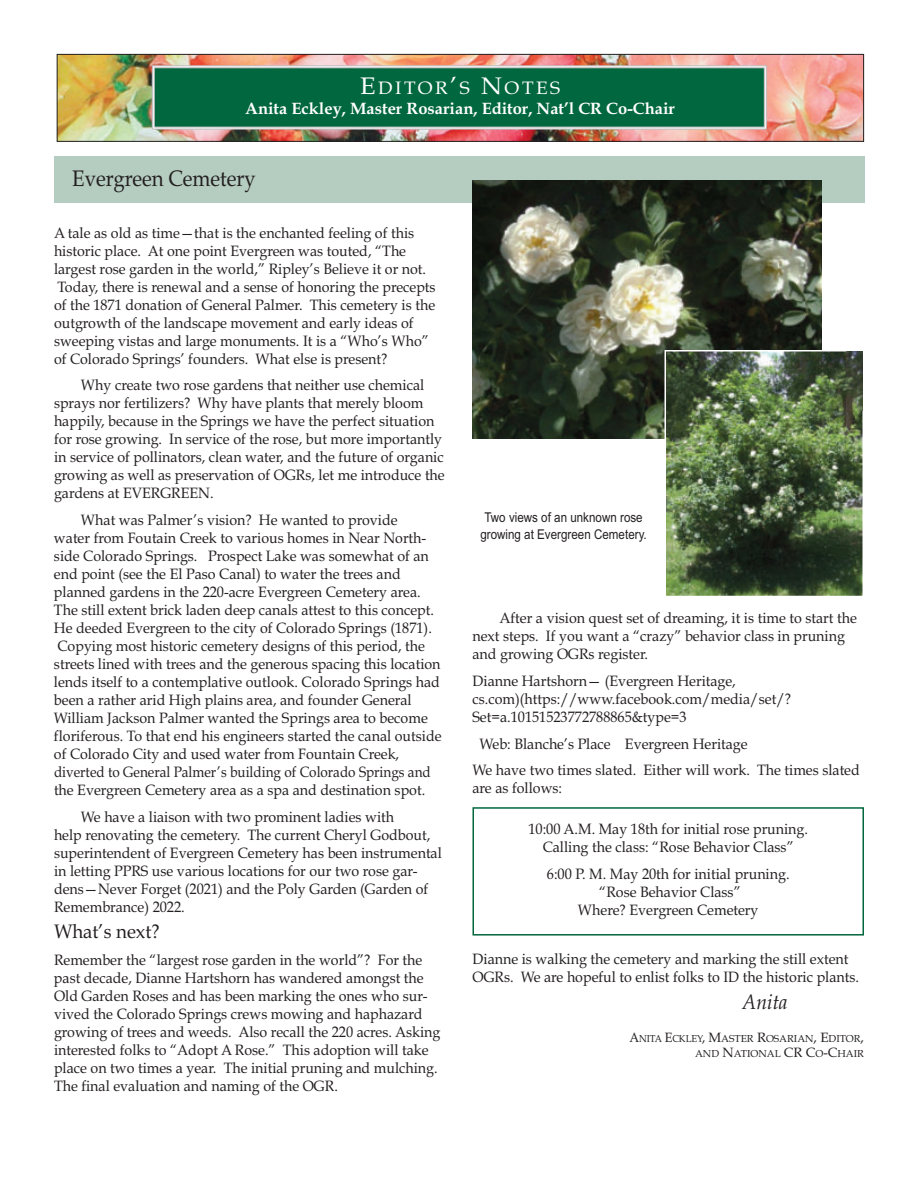
<style>
.page{position:relative;width:918px;height:1188px;background:#fff}
.page>*{position:absolute;margin:0;border:0;box-sizing:border-box;transform-origin:0 0}
.t1{font:22.5px "Book Antiqua";color:#231f20;scale:.9 1}
.t2{font:italic 21px "Book Antiqua";color:#231f20;scale:.92 1}
.t3{font:19.5px "Book Antiqua";color:#231f20;scale:.95 1}
.t4{font:18px "Book Antiqua";letter-spacing:.135em;color:#fff;scale:1.05 1}
.t5{font:700 16.5px "Book Antiqua";color:#fff}
.t6{font:15px/18px "Book Antiqua";color:#231f20;scale:.95 1}
.t7{font:13.5px/16.5px "Arial Narrow";color:#231f20;text-align:center;scale:1.05 1}
.t8{font:10.2px/15px "Book Antiqua";color:#231f20;text-align:right;scale:.92 1}
.s1{font-size:24px}
.s2{font-size:13.5px}
</style>
<div class="page">
<div style="left:54px;top:157px;width:810px;height:46px;background:#b5ccc0"></div>
<img style="left:59px;top:56px;width:803px;height:84px">
<div style="left:57px;top:54px;width:807px;height:88px;border:1px solid #231f20"></div>
<svg style="left:151px;top:65px;width:616px;height:65px;background:#17724d"></svg>
<img style="left:473px;top:180px;width:348px;height:259px">
<img style="left:668px;top:353px;width:193px;height:241px">
<div style="left:665px;top:350px;width:199px;height:247px;border:2px solid #fff"></div>
<svg style="left:846px;top:350px;width:18px;height:61px"></svg>
<img style="left:846px;top:351px;width:17px;height:60px">
<div style="left:473px;top:807px;width:391px;height:129px;border:2px solid #00673e"></div>
<p class="t4" style="left:360px;top:81px;width:192px"><span class="s1">E</span>DITOR<span class="s1">’</span>S <span class="s1">N</span>OTES</p>
<p class="t5" style="left:245px;top:98px;width:431px">Anita Eckley, Master Rosarian, Editor, Nat’l CR Co-Chair</p>
<h1 class="t1" style="left:72px;top:170px;width:205px">Evergreen Cemetery</h1>
<p class="t6" style="left:54px;top:225px;width:403px">A tale as old as time—that is the enchanted feeling of this historic place. At one point Evergreen was touted, “The largest rose garden in the world,” Ripley’s Believe it or not.<br>Today, there is renewal and a sense of honoring the precepts of the 1871 donation of General Palmer. This cemetery is the outgrowth of the landscape movement and early ideas of sweeping vistas and large monuments. It is a “Who’s Who” of Colorado Springs’ founders. What else is present?</p>
<p class="t6" style="left:54px;top:378px;width:413px;text-indent:27px">Why create two rose gardens that neither use chemical sprays nor fertilizers? Why have plants that merely bloom happily, because in the Springs we have the perfect situation for rose growing. In service of the rose, but more importantly in service of pollinators, clean water, and the future of organic growing as well as preservation of OGRs, let me introduce the gardens at EVERGREEN.</p>
<p class="t6" style="left:54px;top:513px;width:410px;text-indent:27px">What was Palmer’s vision? He wanted to provide<br>water from Foutain Creek to various homes in Near North&shy;side Colorado Springs. Prospect Lake was somewhat of an end point (see the El Paso Canal) to water the trees and planned gardens in the 220-acre Evergreen Cemetery area.<br>The still extent brick laden deep canals attest to this concept.<br>He deeded Evergreen to the city of Colorado Springs (1871).<br>Copying most historic cemetery designs of this period, the streets lined with trees and the generous spacing this location lends itself to a contemplative outlook. Colorado Springs had been a rather arid High plains area, and founder General William Jackson Palmer wanted the Springs area to become floriferous. To that end his engineers started the canal outside of Colorado City and used water from Fountain Creek, diverted to General Palmer’s building of Colorado Springs and the Evergreen Cemetery area as a spa and destination spot.</p>
<p class="t6" style="left:54px;top:809px;width:410px;text-indent:27px">We have a liaison with two prominent ladies with<br>help renovating the cemetery. The current Cheryl Godbout, superintendent of Evergreen Cemetery has been instrumental in letting PPRS use various locations for our two rose gar&shy;dens—Never Forget (2021) and the Poly Garden (Garden of Remembrance) 2022.</p>
<h3 class="t3" style="left:54px;top:924px;width:113px">What’s next?</h3>
<p class="t6" style="left:54px;top:953px;width:408px">Remember the “largest rose garden in the world”? For the past decade, Dianne Hartshorn has wandered amongst the Old Garden Roses and has been marking the ones who sur&shy;vived the Colorado Springs crews mowing and haphazard growing of trees and weeds. Also recall the 220 acres. Asking interested folks to “Adopt A Rose.” This adoption will take place on two times a year. The initial pruning and mulching.<br>The final evaluation and naming of the OGR.</p>
<p class="t7" style="left:480px;top:511px;width:160px">Two views of an unknown rose growing at Evergreen Cemetery.</p>
<p class="t6" style="left:473px;top:611px;width:406px;text-indent:27px">After a vision quest set of dreaming, it is time to start the next steps. If you want a “crazy” behavior class in pruning and growing OGRs register.</p>
<p class="t6" style="left:473px;top:674px;width:337px">Dianne Hartshorn— (Evergreen Heritage, cs.com)(https://www.facebook.com/media/set/?<br>Set=a.10151523772788865&amp;type=3</p>
<p class="t6" style="left:472px;top:732px;width:409px;line-height:26.7px;text-indent:7px">Web: Blanche’s Place Evergreen Heritage<br>We have two times slated. Either will work. The times slated</p>
<p class="t6" style="left:472px;top:781px;width:96px">are as follows:</p>
<p class="t6" style="left:528px;top:822px;width:296px;text-align:center">10:00 A.M. May 18th for initial rose pruning.<br>Calling the class: “Rose Behavior Class”</p>
<p class="t6" style="left:547px;top:867px;width:257px;text-align:center">6:00 P. M. May 20th for initial pruning. “Rose Behavior Class”<br>Where? Evergreen Cemetery</p>
<p class="t6" style="left:472px;top:952px;width:408px">Dianne is walking the cemetery and marking the still extent<br>OGRs. We are hopeful to enlist folks to ID the historic plants.</p>
<h2 class="t2" style="left:743px;top:989px;width:50px">Anita</h2>
<p class="t8" style="left:629px;top:1032px;width:257px"><span class="s2">A</span>NITA <span class="s2">E</span>CKLEY<span class="s2">, M</span>ASTER <span class="s2">R</span>OSARIAN<span class="s2">, E</span>DITOR<span class="s2">,<br></span>AND <span class="s2">N</span>ATIONAL <span class="s2">CR C</span>O<span class="s2">-C</span>HAIR</p>
</div>
